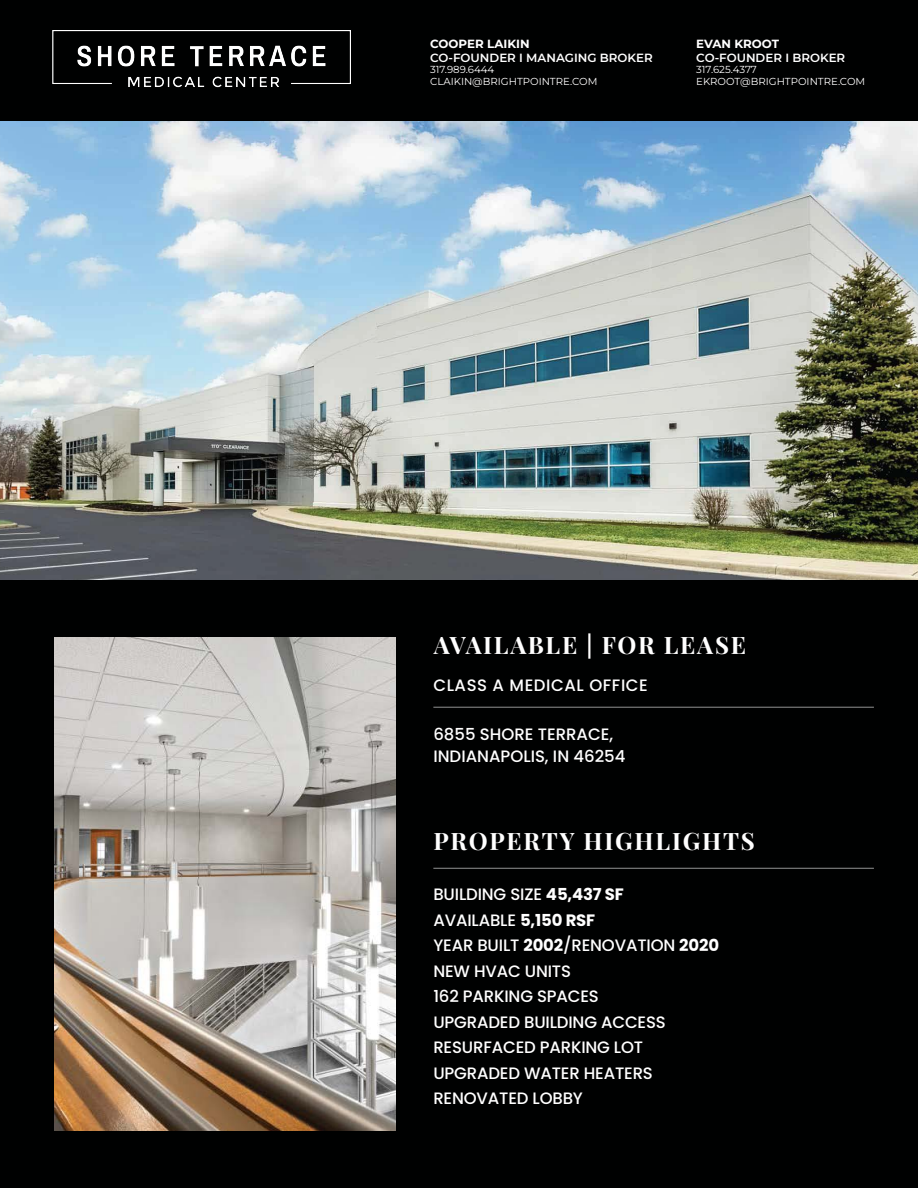
<style>
.page{position:relative;width:918px;height:1188px;background:#000101}
.page>*{position:absolute;margin:0;border:0;box-sizing:border-box;transform-origin:0 0}
.t1{font:700 24px "Playfair Display";letter-spacing:.075em;color:#fff}
.t2{font:500 16.5px/25.5px "Poppins";letter-spacing:-.01em;color:#fff}
.t3{font:500 16.5px "Poppins";letter-spacing:.035em;color:#fff}
.t4{font:600 11.85px "Montserrat";color:#fff}
.t5{font:700 11.85px "Montserrat";color:#fff}
.t6{font:10.2px/11.9px "Montserrat";color:#fff}
.s1{font-weight:700}
</style>
<div class="page">
<hr style="left:433px;top:707px;width:441px;height:1px;background:#939393">
<img style="left:0;top:122px;width:918px;height:457px">
<img style="left:55px;top:638px;width:341px;height:492px">
<hr style="left:433px;top:868px;width:441px;height:1px;background:#939393">
<img style="left:52px;top:31px;width:298px;height:57px">
<p class="t5" style="left:430px;top:36px;width:101px">COOPER LAIKIN</p>
<p class="t4" style="left:430px;top:49px;width:224px">CO-FOUNDER I MANAGING BROKER</p>
<p class="t6" style="left:430px;top:64px;width:169px">317.989.6444<br>CLAIKIN@BRIGHTPOINTRE.COM</p>
<p class="t5" style="left:696px;top:36px;width:84px">EVAN KROOT</p>
<p class="t4" style="left:696px;top:49px;width:151px">CO-FOUNDER I BROKER</p>
<p class="t6" style="left:696px;top:64px;width:171px">317.625.4377<br>EKROOT@BRIGHTPOINTRE.COM</p>
<h1 class="t1" style="left:434px;top:630px;width:314px">AVAILABLE | FOR LEASE</h1>
<p class="t3" style="left:433px;top:675px;width:216px">CLASS A MEDICAL OFFICE</p>
<p class="t2" style="left:433px;top:723px;width:194px;line-height:22.5px">6855 SHORE TERRACE,<br>INDIANAPOLIS, IN 46254</p>
<h1 class="t1" style="left:433px;top:826px;width:323px">PROPERTY HIGHLIGHTS</h1>
<p class="t2" style="left:433px;top:882px;width:287px">BUILDING SIZE <span class="s1">45,437 SF<br></span>AVAILABLE <span class="s1">5,150 RSF<br></span>YEAR BUILT <span class="s1">2002</span>/RENOVATION <span class="s1">2020<br></span>NEW HVAC UNITS<br>162 PARKING SPACES<br>UPGRADED BUILDING ACCESS<br>RESURFACED PARKING LOT<br>UPGRADED WATER HEATERS<br>RENOVATED LOBBY</p>
</div>
